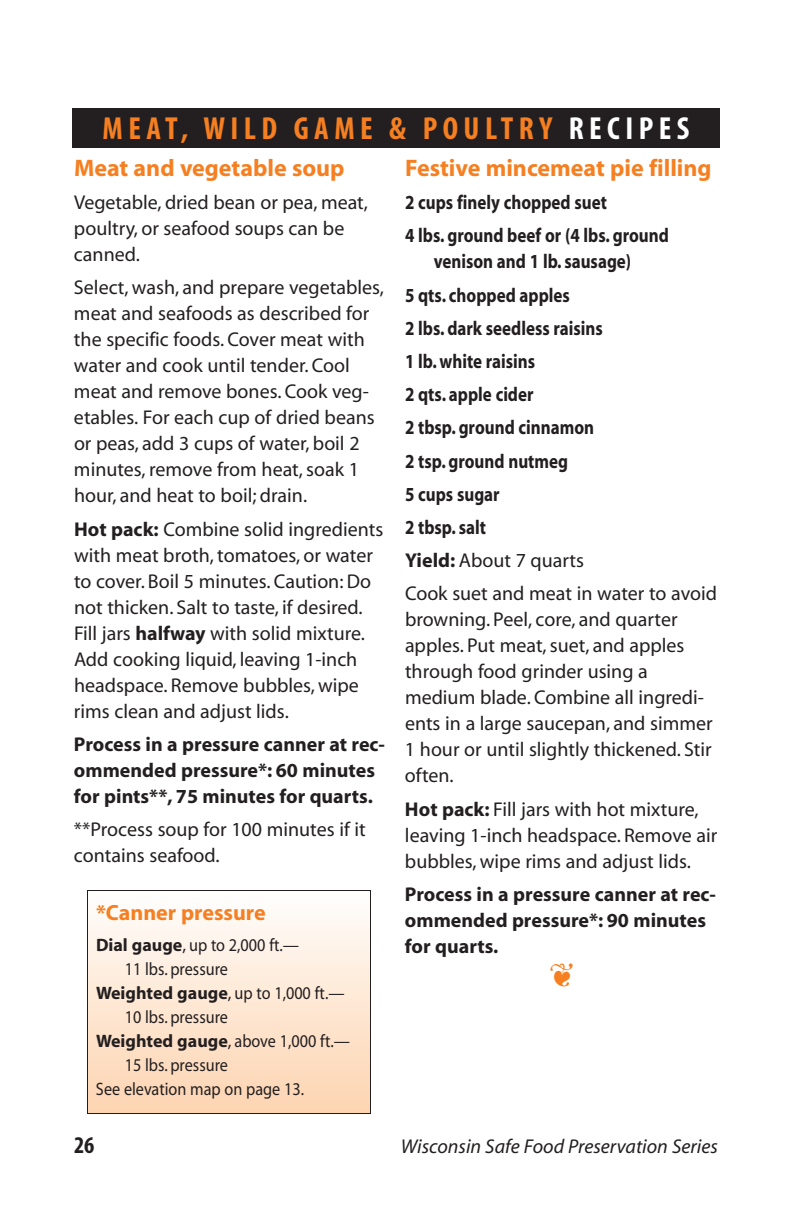
<style>
.page{position:relative;width:792px;height:1224px;background:#fff}
.page>*{position:absolute;margin:0;border:0;box-sizing:border-box;transform-origin:0 0}
.t1{font:700 condensed 32px "Myriad";letter-spacing:.17em;color:#f57f21}
.t2{font:700 24px "Myriad";color:#f57f21}
.t3{font:700 condensed 24px "Myriad";color:#231f20}
.t4{font:700 22px "Myriad";color:#f57f21}
.t5{font:20px/26px "Myriad";color:#231f20}
.t6{font:700 20px/33.2px "Myriad";color:#231f20;scale:.85 1}
.t7{font:700 20px/26px "Myriad";color:#231f20}
.t8{font:italic 20px "Myriad";color:#231f20}
.t9{font:18px "Myriad";color:#231f20}
.t10{font:18px "Myriad";color:#231f20;scale:.9 1}
.s1{color:#fff}
.s2{font-weight:700}
.s3{font-weight:400}
</style>
<div class="page">
<div style="left:72px;top:108px;width:648px;height:39px;background:#231f20"></div>
<div style="left:88px;top:890px;width:282px;height:224px;background:linear-gradient(to bottom,#fefefc,#fdd3b0)"></div>
<div style="left:87px;top:890px;width:284px;height:224px;border:1px solid #231f20"></div>
<h1 class="t1" style="left:103px;top:117px;width:588px">MEAT, WILD GAME &amp; POULTRY <span class="s1">RECIPES</span></h1>
<p class="t2" style="left:74px;top:159px;width:272px">Meat and vegetable soup</p>
<p class="t5" style="left:74px;top:191px;width:295px">Vegetable, dried bean or pea, meat, poultry, or seafood soups can be canned.</p>
<p class="t5" style="left:74px;top:276px;width:311px">Select, wash, and prepare vegetables, meat and seafoods as described for the specific foods. Cover meat with water and cook until tender. Cool meat and remove bones. Cook veg&shy;etables. For each cup of dried beans or peas, add 3 cups of water, boil 2 minutes, remove from heat, soak 1 hour, and heat to boil; drain.</p>
<p class="t5" style="left:74px;top:518px;width:311px"><span class="s2">Hot pack:</span> Combine solid ingredients with meat broth, tomatoes, or water to cover. Boil 5 minutes. Caution: Do not thicken. Salt to taste, if desired.<br>Fill jars <span class="s2">halfway</span> with solid mixture.<br>Add cooking liquid, leaving 1-inch headspace. Remove bubbles, wipe rims clean and adjust lids.</p>
<p class="t7" style="left:74px;top:733px;width:313px">Process in a pressure canner at rec&shy;ommended pressure*: 60 minutes for pints**, 75 minutes for quarts.</p>
<p class="t5" style="left:74px;top:818px;width:293px">**Process soup for 100 minutes if it contains seafood.</p>
<p class="t4" style="left:96px;top:904px;width:171px">*Canner pressure</p>
<p class="t9" style="left:96px;top:938px;width:205px"><span class="s2">Dial gauge</span>, up to 2,000 ft.—</p>
<p class="t10" style="left:125px;top:962px;width:116px">11 lbs. pressure</p>
<p class="t9" style="left:96px;top:986px;width:250px"><span class="s2">Weighted gauge</span>, up to 1,000 ft.—</p>
<p class="t10" style="left:125px;top:1010px;width:116px">10 lbs. pressure</p>
<p class="t9" style="left:96px;top:1034px;width:256px"><span class="s2">Weighted gauge</span>, above 1,000 ft.—</p>
<p class="t10" style="left:125px;top:1058px;width:116px">15 lbs. pressure</p>
<p class="t10" style="left:96px;top:1082px;width:233px">See elevation map on page 13.</p>
<p class="t2" style="left:405px;top:159px;width:308px">Festive mincemeat pie filling</p>
<p class="t6" style="left:405px;top:188px;width:312px">2 cups finely chopped suet<br>4 lbs. ground beef or (4 lbs. ground</p>
<p class="t6" style="left:405px;top:247px;width:369px;text-indent:29px">venison and 1 lb. sausage)<br>5 qts. chopped apples<br>2 lbs. dark seedless raisins<br>1 lb. white raisins<br>2 qts. apple cider<br>2 tbsp. ground cinnamon<br>2 tsp. ground nutmeg<br>5 cups sugar<br>2 tbsp. salt<br>Yield: <span class="s3">About 7 quarts<br>Cook suet and meat in water to avoid</span></p>
<p class="t5" style="left:405px;top:608px;width:309px">browning. Peel, core, and quarter apples. Put meat, suet, and apples through food grinder using a medium blade. Combine all ingredi&shy;ents in a large saucepan, and simmer<br>1 hour or until slightly thickened. Stir often.</p>
<p class="t5" style="left:405px;top:798px;width:314px"><span class="s2">Hot pack:</span> Fill jars with hot mixture, leaving 1-inch headspace. Remove air bubbles, wipe rims and adjust lids.</p>
<p class="t7" style="left:405px;top:883px;width:313px">Process in a pressure canner at rec&shy;ommended pressure*: 90 minutes for quarts.</p>
<p class="t3" style="left:74px;top:1136px;width:22px">26</p>
<p class="t8" style="left:401px;top:1138px;width:319px">Wisconsin Safe Food Preservation Series</p>
</div>
